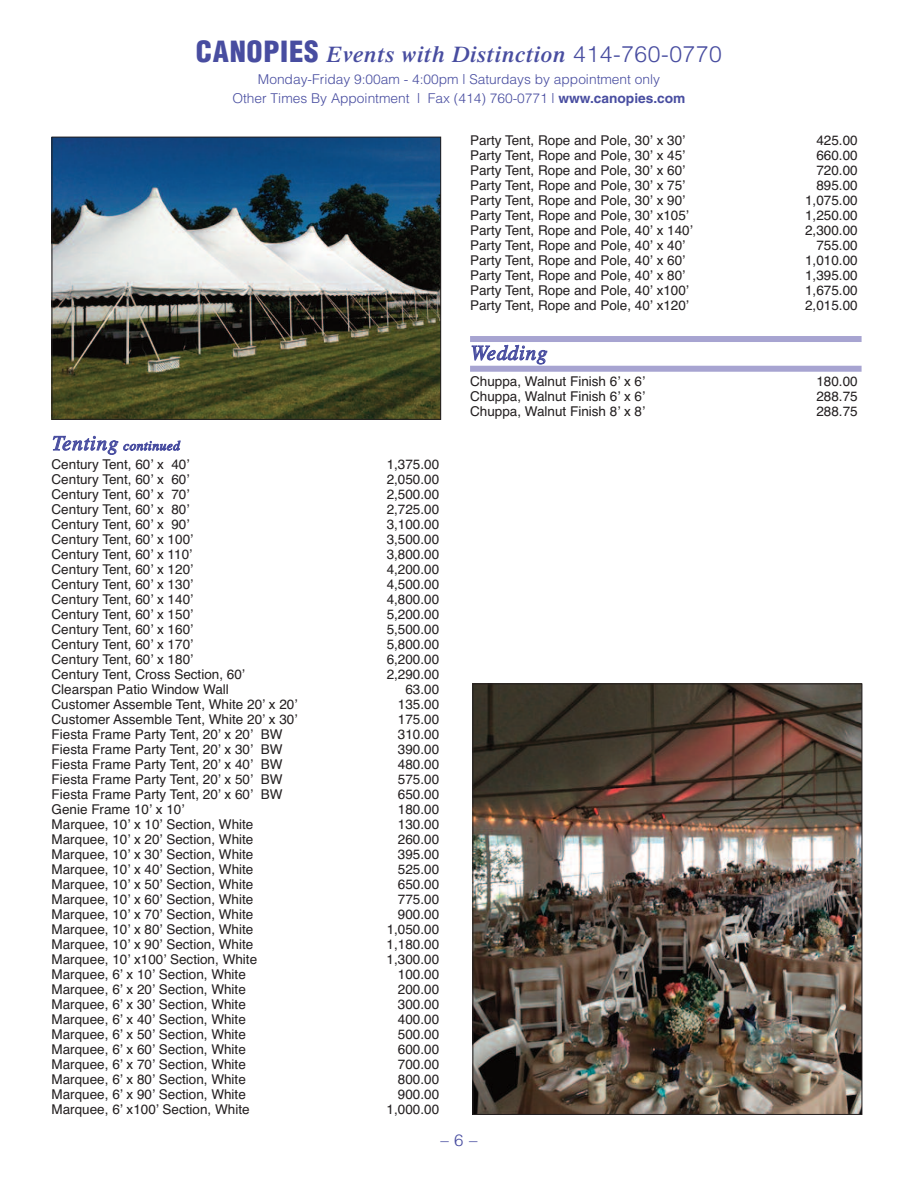
<style>
.page{position:relative;width:918px;height:1188px;background:#fff}
.page>*{position:absolute;margin:0;border:0;box-sizing:border-box;transform-origin:0 0}
.t1{font:italic 600 22.5px "Times";letter-spacing:.025em;color:#484da0}
.t2{font:italic 21px "Times";letter-spacing:.035em;color:#484da0}
.t3{font:300 16.5px "Helvetica";color:#484da0}
.t4{font:13.5px "Helvetica";color:#231f20}
.t5{font:300 13.5px/18.3px "Helvetica";color:#484da0;text-align:center}
.t6{font:italic 13.5px "Times";letter-spacing:.03em;color:#484da0}
.s1{font-family:"Helvetica";font-weight:900;font-style:normal;font-stretch:condensed;font-size:28.5px}
.s2{font-family:"Helvetica";font-weight:300;font-style:normal}
.s3{font-weight:700}
.s4{font-size:21px}
</style>
<div class="page">
<div style="left:470px;top:336px;width:392px;height:6px;background:#a7a4d1"></div>
<div style="left:470px;top:366px;width:392px;height:6px;background:#a7a4d1"></div>
<img style="left:54px;top:139px;width:385px;height:279px">
<div style="left:52px;top:137px;width:389px;height:283px;border:1px solid #231f20"></div>
<img style="left:474px;top:686px;width:386px;height:427px">
<h1 class="t1" style="left:196px;top:46px;width:528px"><span class="s1">CANOPIES</span> Events with Distinction <span class="s2">414-760-0770</span></h1>
<p class="t5" style="left:232px;top:71px;width:455px">Monday-Friday 9:00am - 4:00pm | Saturdays by appointment only<br>Other Times By Appointment | Fax (414) 760-0771 | <span class="s3">www.canopies.com</span></p>
<p class="t6" style="left:52px;top:441px;width:129px"><span class="s4">Tenting</span> continued</p>
<p class="t4" style="left:52px;top:456px;width:139px">Century Tent, 60ʼ x 40ʼ</p>
<p class="t4" style="left:387px;top:456px;width:54px">1,375.00</p>
<p class="t4" style="left:52px;top:471px;width:139px">Century Tent, 60ʼ x 60ʼ</p>
<p class="t4" style="left:387px;top:471px;width:54px">2,050.00</p>
<p class="t4" style="left:52px;top:486px;width:139px">Century Tent, 60ʼ x 70ʼ</p>
<p class="t4" style="left:387px;top:486px;width:54px">2,500.00</p>
<p class="t4" style="left:52px;top:501px;width:139px">Century Tent, 60ʼ x 80ʼ</p>
<p class="t4" style="left:387px;top:501px;width:54px">2,725.00</p>
<p class="t4" style="left:52px;top:516px;width:139px">Century Tent, 60ʼ x 90ʼ</p>
<p class="t4" style="left:387px;top:516px;width:54px">3,100.00</p>
<p class="t4" style="left:52px;top:531px;width:143px">Century Tent, 60ʼ x 100ʼ</p>
<p class="t4" style="left:387px;top:531px;width:54px">3,500.00</p>
<p class="t4" style="left:52px;top:546px;width:142px">Century Tent, 60ʼ x 110ʼ</p>
<p class="t4" style="left:387px;top:546px;width:54px">3,800.00</p>
<p class="t4" style="left:52px;top:561px;width:143px">Century Tent, 60ʼ x 120ʼ</p>
<p class="t4" style="left:387px;top:561px;width:54px">4,200.00</p>
<p class="t4" style="left:52px;top:576px;width:143px">Century Tent, 60ʼ x 130ʼ</p>
<p class="t4" style="left:387px;top:576px;width:54px">4,500.00</p>
<p class="t4" style="left:52px;top:591px;width:143px">Century Tent, 60ʼ x 140ʼ</p>
<p class="t4" style="left:387px;top:591px;width:54px">4,800.00</p>
<p class="t4" style="left:52px;top:606px;width:143px">Century Tent, 60ʼ x 150ʼ</p>
<p class="t4" style="left:387px;top:606px;width:54px">5,200.00</p>
<p class="t4" style="left:52px;top:621px;width:143px">Century Tent, 60ʼ x 160ʼ</p>
<p class="t4" style="left:387px;top:621px;width:54px">5,500.00</p>
<p class="t4" style="left:52px;top:636px;width:143px">Century Tent, 60ʼ x 170ʼ</p>
<p class="t4" style="left:387px;top:636px;width:54px">5,800.00</p>
<p class="t4" style="left:52px;top:651px;width:143px">Century Tent, 60ʼ x 180ʼ</p>
<p class="t4" style="left:387px;top:651px;width:54px">6,200.00</p>
<p class="t4" style="left:52px;top:666px;width:195px">Century Tent, Cross Section, 60ʼ</p>
<p class="t4" style="left:387px;top:666px;width:54px">2,290.00</p>
<p class="t4" style="left:52px;top:681px;width:179px">Clearspan Patio Window Wall</p>
<p class="t4" style="left:405px;top:681px;width:35px">63.00</p>
<p class="t4" style="left:52px;top:696px;width:247px">Customer Assemble Tent, White 20ʼ x 20ʼ</p>
<p class="t4" style="left:398px;top:696px;width:43px">135.00</p>
<p class="t4" style="left:52px;top:711px;width:247px">Customer Assemble Tent, White 20ʼ x 30ʼ</p>
<p class="t4" style="left:398px;top:711px;width:43px">175.00</p>
<p class="t4" style="left:52px;top:726px;width:232px">Fiesta Frame Party Tent, 20ʼ x 20ʼ BW</p>
<p class="t4" style="left:398px;top:726px;width:43px">310.00</p>
<p class="t4" style="left:52px;top:741px;width:232px">Fiesta Frame Party Tent, 20ʼ x 30ʼ BW</p>
<p class="t4" style="left:398px;top:741px;width:43px">390.00</p>
<p class="t4" style="left:52px;top:756px;width:232px">Fiesta Frame Party Tent, 20ʼ x 40ʼ BW</p>
<p class="t4" style="left:398px;top:756px;width:43px">480.00</p>
<p class="t4" style="left:52px;top:771px;width:232px">Fiesta Frame Party Tent, 20ʼ x 50ʼ BW</p>
<p class="t4" style="left:398px;top:771px;width:43px">575.00</p>
<p class="t4" style="left:52px;top:786px;width:232px">Fiesta Frame Party Tent, 20ʼ x 60ʼ BW</p>
<p class="t4" style="left:398px;top:786px;width:43px">650.00</p>
<p class="t4" style="left:52px;top:801px;width:134px">Genie Frame 10ʼ x 10ʼ</p>
<p class="t4" style="left:398px;top:801px;width:43px">180.00</p>
<p class="t4" style="left:52px;top:816px;width:203px">Marquee, 10ʼ x 10ʼ Section, White</p>
<p class="t4" style="left:398px;top:816px;width:43px">130.00</p>
<p class="t4" style="left:52px;top:831px;width:203px">Marquee, 10ʼ x 20ʼ Section, White</p>
<p class="t4" style="left:398px;top:831px;width:43px">260.00</p>
<p class="t4" style="left:52px;top:846px;width:203px">Marquee, 10ʼ x 30ʼ Section, White</p>
<p class="t4" style="left:398px;top:846px;width:43px">395.00</p>
<p class="t4" style="left:52px;top:861px;width:203px">Marquee, 10ʼ x 40ʼ Section, White</p>
<p class="t4" style="left:398px;top:861px;width:43px">525.00</p>
<p class="t4" style="left:52px;top:876px;width:203px">Marquee, 10ʼ x 50ʼ Section, White</p>
<p class="t4" style="left:398px;top:876px;width:43px">650.00</p>
<p class="t4" style="left:52px;top:891px;width:203px">Marquee, 10ʼ x 60ʼ Section, White</p>
<p class="t4" style="left:398px;top:891px;width:43px">775.00</p>
<p class="t4" style="left:52px;top:906px;width:203px">Marquee, 10ʼ x 70ʼ Section, White</p>
<p class="t4" style="left:398px;top:906px;width:43px">900.00</p>
<p class="t4" style="left:52px;top:921px;width:203px">Marquee, 10ʼ x 80ʼ Section, White</p>
<p class="t4" style="left:387px;top:921px;width:54px">1,050.00</p>
<p class="t4" style="left:52px;top:936px;width:203px">Marquee, 10ʼ x 90ʼ Section, White</p>
<p class="t4" style="left:387px;top:936px;width:54px">1,180.00</p>
<p class="t4" style="left:52px;top:951px;width:207px">Marquee, 10ʼ x100ʼ Section, White</p>
<p class="t4" style="left:387px;top:951px;width:54px">1,300.00</p>
<p class="t4" style="left:52px;top:966px;width:196px">Marquee, 6ʼ x 10ʼ Section, White</p>
<p class="t4" style="left:398px;top:966px;width:43px">100.00</p>
<p class="t4" style="left:52px;top:981px;width:196px">Marquee, 6ʼ x 20ʼ Section, White</p>
<p class="t4" style="left:398px;top:981px;width:43px">200.00</p>
<p class="t4" style="left:52px;top:996px;width:196px">Marquee, 6ʼ x 30ʼ Section, White</p>
<p class="t4" style="left:398px;top:996px;width:43px">300.00</p>
<p class="t4" style="left:52px;top:1011px;width:196px">Marquee, 6ʼ x 40ʼ Section, White</p>
<p class="t4" style="left:398px;top:1011px;width:43px">400.00</p>
<p class="t4" style="left:52px;top:1026px;width:196px">Marquee, 6ʼ x 50ʼ Section, White</p>
<p class="t4" style="left:398px;top:1026px;width:43px">500.00</p>
<p class="t4" style="left:52px;top:1041px;width:196px">Marquee, 6ʼ x 60ʼ Section, White</p>
<p class="t4" style="left:398px;top:1041px;width:43px">600.00</p>
<p class="t4" style="left:52px;top:1056px;width:196px">Marquee, 6ʼ x 70ʼ Section, White</p>
<p class="t4" style="left:398px;top:1056px;width:43px">700.00</p>
<p class="t4" style="left:52px;top:1071px;width:196px">Marquee, 6ʼ x 80ʼ Section, White</p>
<p class="t4" style="left:398px;top:1071px;width:43px">800.00</p>
<p class="t4" style="left:52px;top:1086px;width:196px">Marquee, 6ʼ x 90ʼ Section, White</p>
<p class="t4" style="left:398px;top:1086px;width:43px">900.00</p>
<p class="t4" style="left:52px;top:1101px;width:200px">Marquee, 6ʼ x100ʼ Section, White</p>
<p class="t4" style="left:387px;top:1101px;width:54px">1,000.00</p>
<p class="t4" style="left:470px;top:133px;width:217px">Party Tent, Rope and Pole, 30ʼ x 30ʼ</p>
<p class="t4" style="left:816px;top:133px;width:43px">425.00</p>
<p class="t4" style="left:470px;top:148px;width:217px">Party Tent, Rope and Pole, 30ʼ x 45ʼ</p>
<p class="t4" style="left:816px;top:148px;width:43px">660.00</p>
<p class="t4" style="left:470px;top:163px;width:217px">Party Tent, Rope and Pole, 30ʼ x 60ʼ</p>
<p class="t4" style="left:816px;top:163px;width:43px">720.00</p>
<p class="t4" style="left:470px;top:178px;width:217px">Party Tent, Rope and Pole, 30ʼ x 75ʼ</p>
<p class="t4" style="left:816px;top:178px;width:43px">895.00</p>
<p class="t4" style="left:470px;top:193px;width:217px">Party Tent, Rope and Pole, 30ʼ x 90ʼ</p>
<p class="t4" style="left:805px;top:193px;width:54px">1,075.00</p>
<p class="t4" style="left:470px;top:208px;width:220px">Party Tent, Rope and Pole, 30ʼ x105ʼ</p>
<p class="t4" style="left:805px;top:208px;width:54px">1,250.00</p>
<p class="t4" style="left:470px;top:223px;width:224px">Party Tent, Rope and Pole, 40ʼ x 140ʼ</p>
<p class="t4" style="left:805px;top:223px;width:54px">2,300.00</p>
<p class="t4" style="left:470px;top:238px;width:217px">Party Tent, Rope and Pole, 40ʼ x 40ʼ</p>
<p class="t4" style="left:816px;top:238px;width:43px">755.00</p>
<p class="t4" style="left:470px;top:253px;width:217px">Party Tent, Rope and Pole, 40ʼ x 60ʼ</p>
<p class="t4" style="left:805px;top:253px;width:54px">1,010.00</p>
<p class="t4" style="left:470px;top:268px;width:217px">Party Tent, Rope and Pole, 40ʼ x 80ʼ</p>
<p class="t4" style="left:805px;top:268px;width:54px">1,395.00</p>
<p class="t4" style="left:470px;top:283px;width:220px">Party Tent, Rope and Pole, 40ʼ x100ʼ</p>
<p class="t4" style="left:805px;top:283px;width:54px">1,675.00</p>
<p class="t4" style="left:470px;top:298px;width:220px">Party Tent, Rope and Pole, 40ʼ x120ʼ</p>
<p class="t4" style="left:805px;top:298px;width:54px">2,015.00</p>
<h2 class="t2" style="left:471px;top:345px;width:78px">Wedding</h2>
<p class="t4" style="left:470px;top:373px;width:177px">Chuppa, Walnut Finish 6ʼ x 6ʼ</p>
<p class="t4" style="left:816px;top:373px;width:43px">180.00</p>
<p class="t4" style="left:470px;top:388px;width:177px">Chuppa, Walnut Finish 6ʼ x 6ʼ</p>
<p class="t4" style="left:816px;top:388px;width:43px">288.75</p>
<p class="t4" style="left:470px;top:403px;width:177px">Chuppa, Walnut Finish 8ʼ x 8ʼ</p>
<p class="t4" style="left:816px;top:403px;width:43px">288.75</p>
<p class="t3" style="left:440px;top:1131px;width:39px">–6–</p>
</div>
